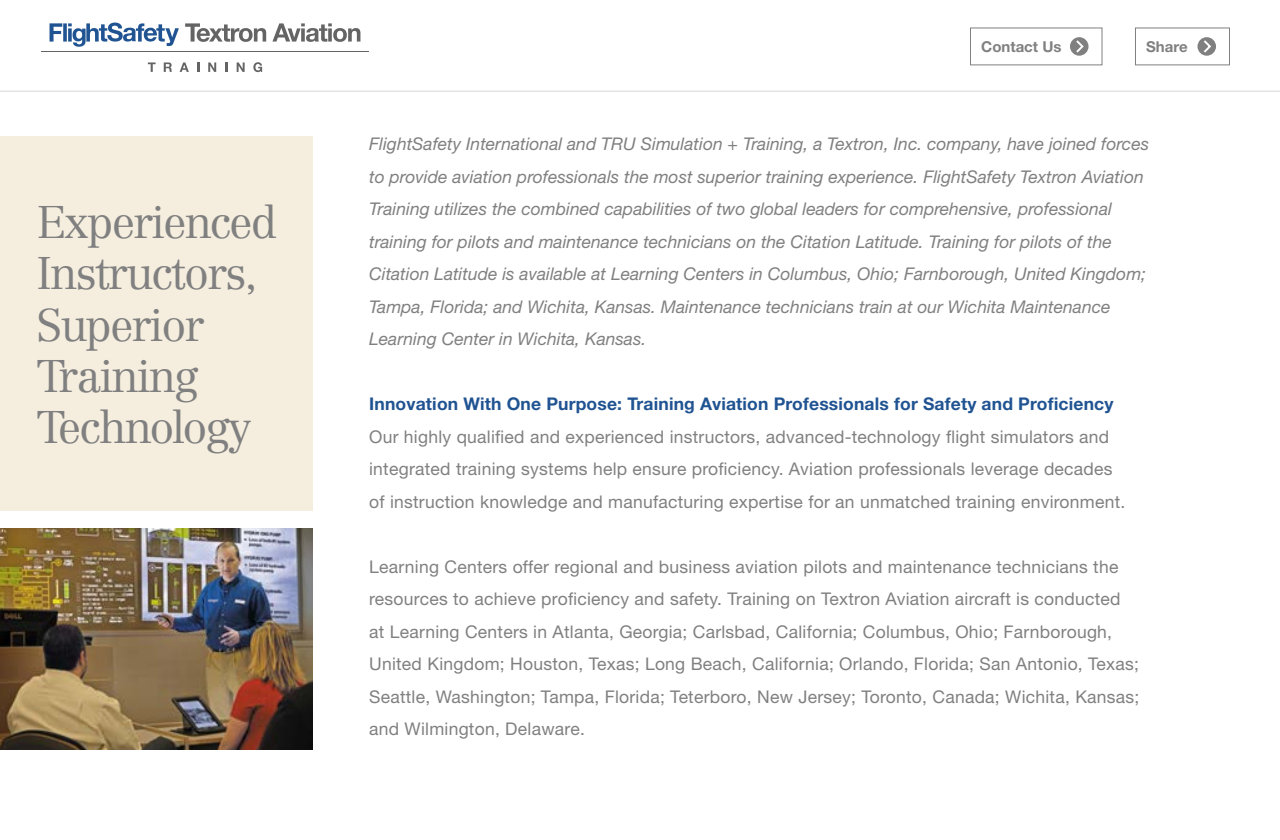
<style>
.page{position:relative;width:1280px;height:840px;background:#fff}
.page>*{position:absolute;margin:0;border:0;box-sizing:border-box;transform-origin:0 0}
.t1{font:300 45px/51.2px "Centennial";letter-spacing:-.04em;color:#808080}
.t2{font:17.5px/32.5px "Helvetica Neue";letter-spacing:.015em;color:#808080}
.t3{font:italic 17.5px/32.5px "Helvetica Neue";color:#808080}
.t4{font:700 17.5px "Helvetica Neue";letter-spacing:.01em;color:#205392}
.t5{font:700 15px "Helvetica Neue";color:#808080}
</style>
<div class="page">
<svg style="left:50px;top:23px;width:129px;height:24px"></svg>
<svg style="left:185px;top:23px;width:81px;height:19px"></svg>
<svg style="left:272px;top:23px;width:88px;height:19px"></svg>
<hr style="left:41px;top:51px;width:328px;height:1px;background:#646464">
<svg style="left:148px;top:62px;width:8px;height:10px"></svg>
<svg style="left:164px;top:62px;width:8px;height:10px"></svg>
<svg style="left:180px;top:62px;width:9px;height:10px"></svg>
<svg style="left:197px;top:62px;width:2px;height:10px"></svg>
<svg style="left:208px;top:62px;width:8px;height:10px"></svg>
<svg style="left:225px;top:62px;width:2px;height:10px"></svg>
<svg style="left:237px;top:62px;width:8px;height:10px"></svg>
<svg style="left:253px;top:62px;width:9px;height:10px"></svg>
<div style="left:970px;top:27px;width:133px;height:38px;border:1px solid #808080"></div>
<svg style="left:1070px;top:37px;width:19px;height:19px"></svg>
<svg style="left:1074px;top:38px;width:11px;height:17px"></svg>
<div style="left:1135px;top:27px;width:95px;height:38px;border:1px solid #808080"></div>
<div style="left:1198px;top:37px;width:18px;height:19px;background:#808080;border-radius:50%"></div>
<svg style="left:1202px;top:38px;width:11px;height:17px"></svg>
<div style="left:0;top:136px;width:312px;height:375px;background:#f5eedf"></div>
<img style="left:0;top:529px;width:312px;height:221px">
<hr style="left:0;top:91px;width:1280px;height:1px;background:#dfdfdf">
<h1 class="t1" style="left:36px;top:197px;width:243px">Experienced<br>Instructors,<br>Superior<br>Training<br>Technology</h1>
<p class="t5" style="left:981px;top:37px;width:82px">Contact Us</p>
<p class="t5" style="left:1146px;top:37px;width:43px">Share</p>
<p class="t3" style="left:369px;top:127px;width:782px">FlightSafety International and TRU Simulation + Training, a Textron, Inc. company, have joined forces to provide aviation professionals the most superior training experience. FlightSafety Textron Aviation Training utilizes the combined capabilities of two global leaders for comprehensive, professional training for pilots and maintenance technicians on the Citation Latitude. Training for pilots of the Citation Latitude is available at Learning Centers in Columbus, Ohio; Farnborough, United Kingdom; Tampa, Florida; and Wichita, Kansas. Maintenance technicians train at our Wichita Maintenance Learning Center in Wichita, Kansas.</p>
<p class="t4" style="left:369px;top:393px;width:746px">Innovation With One Purpose: Training Aviation Professionals for Safety and Proficiency</p>
<p class="t2" style="left:369px;top:420px;width:758px">Our highly qualified and experienced instructors, advanced-technology flight simulators and integrated training systems help ensure proficiency. Aviation professionals leverage decades of instruction knowledge and manufacturing expertise for an unmatched training environment.</p>
<p class="t2" style="left:369px;top:550px;width:772px">Learning Centers offer regional and business aviation pilots and maintenance technicians the resources to achieve proficiency and safety. Training on Textron Aviation aircraft is conducted at Learning Centers in Atlanta, Georgia; Carlsbad, California; Columbus, Ohio; Farnborough, United Kingdom; Houston, Texas; Long Beach, California; Orlando, Florida; San Antonio, Texas; Seattle, Washington; Tampa, Florida; Teterboro, New Jersey; Toronto, Canada; Wichita, Kansas; and Wilmington, Delaware.</p>
</div>
